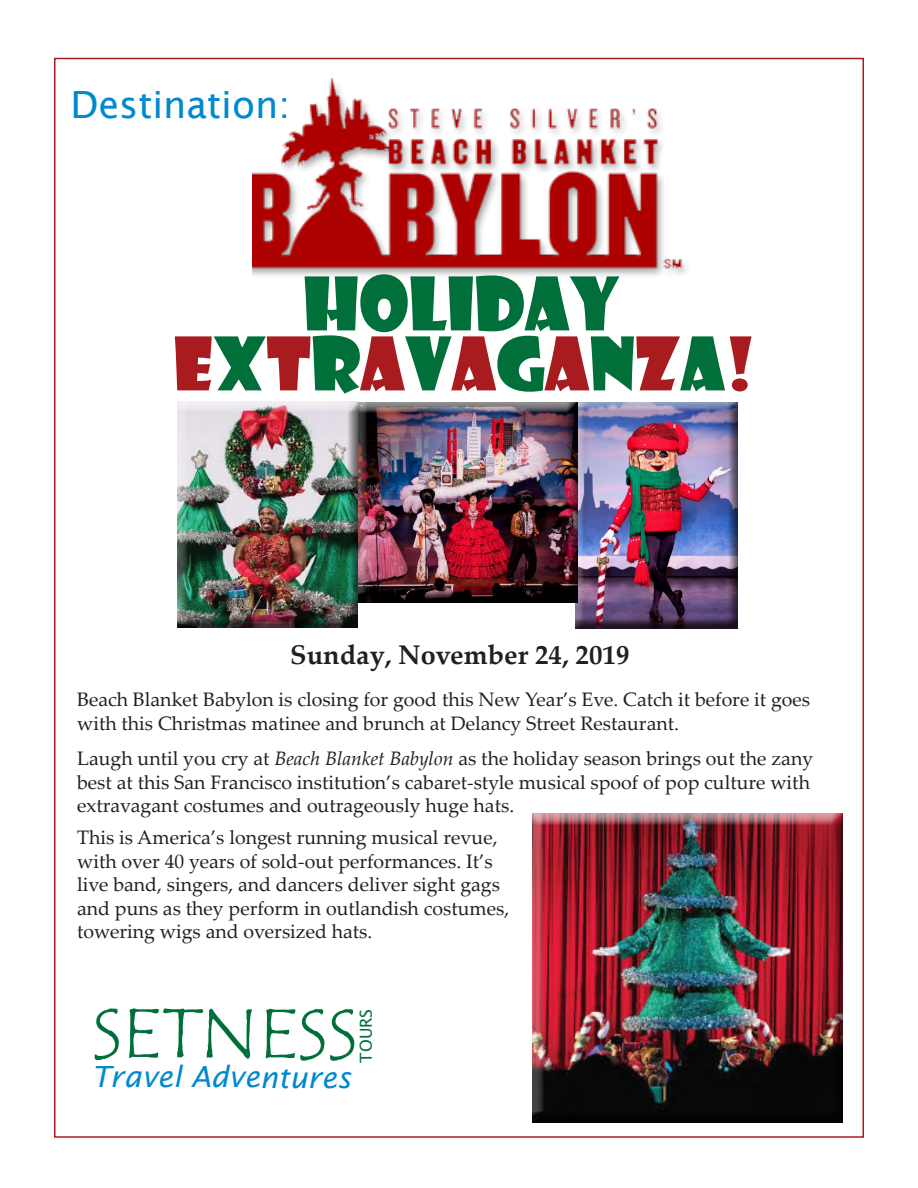
<style>
.page{position:relative;width:918px;height:1188px;background:#fff}
.page>*{position:absolute;margin:0;border:0;box-sizing:border-box;transform-origin:0 0}
.t1{font:72px "Showcard Gothic";color:#a81c20}
.t2{font:72px "Tempus Sans ITC";letter-spacing:-.005em;color:#006f3a}
.t3{font:72px "Showcard Gothic";color:#006f3a}
.t4{font:37.5px "Lucida Sans";color:#0089cf}
.t5{font:italic 29.25px "Lucida Sans";color:#0089cf}
.t6{font:700 27px "Palatino Linotype";color:#231f20}
.t7{font:19.5px/23.4px "Palatino Linotype";color:#231f20}
.t8{font:16.5px "Lucida Sans";letter-spacing:-.005em;color:#006f3a}
.s1{color:#006f3a}
.s2{font-style:italic}
</style>
<div class="page">
<img style="left:253px;top:77px;width:434px;height:199px">
<div style="left:574px;top:402px;width:165px;height:227px;background:#231f20;opacity:.75"></div>
<div style="left:357px;top:402px;width:220px;height:211px;background:#231f20;opacity:.75"></div>
<div style="left:177px;top:401px;width:180px;height:227px;background:#231f20;opacity:.75"></div>
<div style="left:531px;top:814px;width:312px;height:310px;background:#231f20;opacity:.75"></div>
<h2 class="t4" style="left:70px;top:83px;width:221px">Destination:</h2>
<p class="t3" style="left:303px;top:256px;width:318px">HOLIDAY</p>
<p class="t1" style="left:173px;top:316px;width:584px">E<span class="s1">X</span>T<span class="s1">R</span>A<span class="s1">V</span>A<span class="s1">G</span>A<span class="s1">N</span>Z<span class="s1">A</span>!</p>
<p class="t6" style="left:290px;top:636px;width:341px">Sunday, November 24, 2019</p>
<p class="t7" style="left:77px;top:687px;width:735px">Beach Blanket Babylon is closing for good this New Year’s Eve. Catch it before it goes with this Christmas matinee and brunch at Delancy Street Restaurant.</p>
<p class="t7" style="left:77px;top:746px;width:738px">Laugh until you cry at <span class="s2">Beach Blanket Babylon</span> as the holiday season brings out the zany best at this San Francisco institution’s cabaret-style musical spoof of pop culture with extravagant costumes and outrageously huge hats.</p>
<p class="t7" style="left:77px;top:825px;width:434px">This is America’s longest running musical revue, with over 40 years of sold-out performances. It’s live band, singers, and dancers deliver sight gags and puns as they perform in outlandish costumes, towering wigs and oversized hats.</p>
<h1 class="t2" style="left:92px;top:988px;width:267px">SETNESS</h1>
<h3 class="t5" style="left:92px;top:1060px;width:261px">Travel Adventures</h3>
<p class="t8" style="left:357px;top:1063px;width:56px;rotate:-90deg">TOURS</p>
</div>
